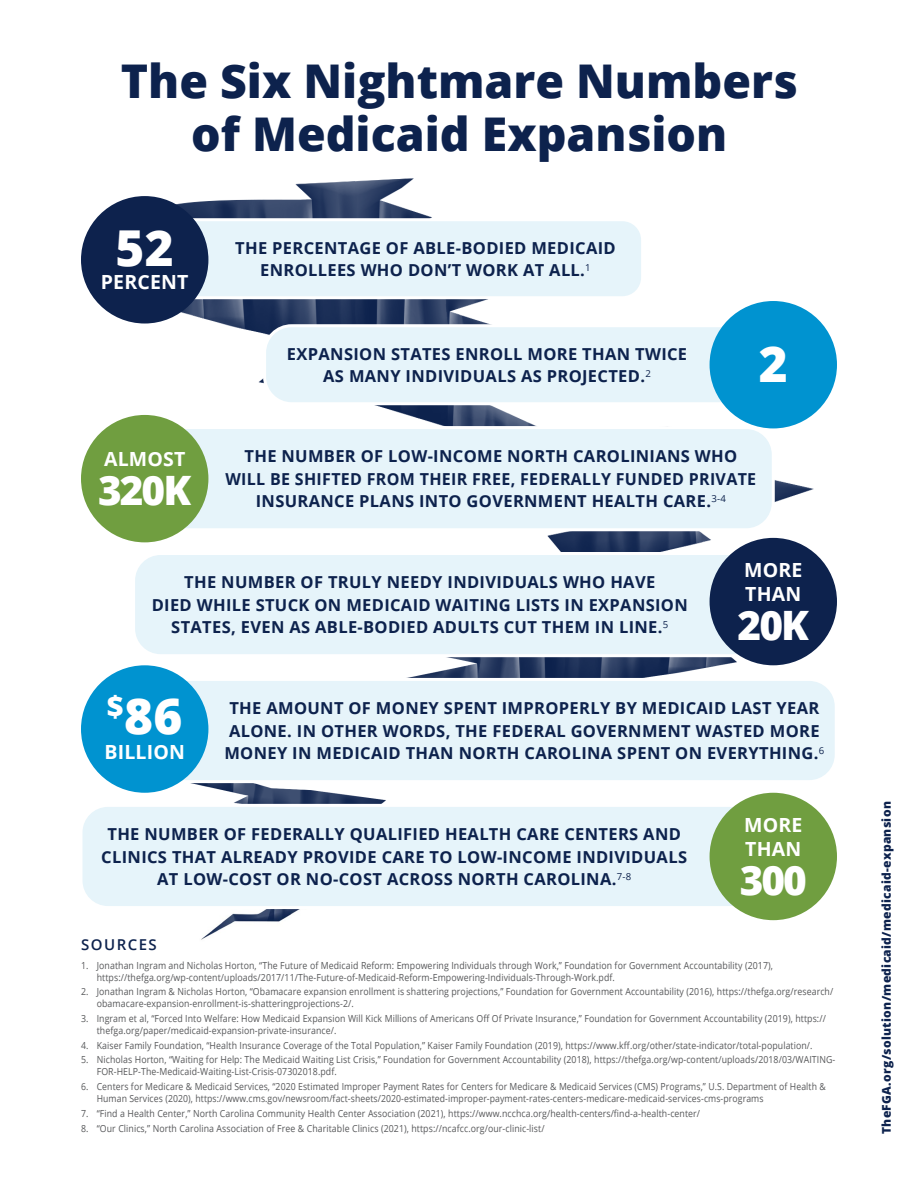
<style>
.page{position:relative;width:918px;height:1188px;background:#fff}
.page>*{position:absolute;margin:0;border:0;box-sizing:border-box;transform-origin:0 0}
.Table_Text{font:800 49.5px "Open Sans";color:#fff}
.t1{font:800 46.5px/52.5px "Open Sans";color:#0d224d;text-align:center}
.Table_Text-2{font:800 40.5px "Open Sans";letter-spacing:-.05em;color:#fff}
.Table_Text-3{font:700 19.5px/23.4px "Open Sans";letter-spacing:.01em;color:#fff}
.inline_graphic_heade{font:700 16.5px/22.5px "Open Sans";letter-spacing:.02em;color:#0d224d;text-align:center}
.Subhead{font:600 15px "Open Sans";letter-spacing:.1em;color:#0d224d}
.t2{font:800 12px "Open Sans";letter-spacing:.025em;color:#0d224d}
.t3{font:9.75px/12px "Open Sans";letter-spacing:.01em;color:#57585a;scale:.9 1}
.t4{font:9.75px/12px "Open Sans";letter-spacing:.01em;color:#57585a;scale:.89 1}
</style>
<div class="page">
<img style="left:201px;top:911px;width:96px;height:29px">
<img style="left:150px;top:178px;width:663px;height:488px">
<img style="left:150px;top:659px;width:607px;height:143px">
<svg style="left:192px;top:217px;width:454px;height:84px;background:#e4f1f7"></svg>
<div style="left:81px;top:196px;width:127px;height:128px;background:#0d224d;border-radius:50%"></div>
<svg style="left:262px;top:323px;width:464px;height:84px;background:#e5f1f7"></svg>
<svg style="left:178px;top:425px;width:598px;height:108px;background:#e6f3f9"></svg>
<div style="left:81px;top:415px;width:127px;height:127px;background:#709e40;border-radius:50%"></div>
<svg style="left:135px;top:551px;width:611px;height:108px;background:#e5f2f8"></svg>
<div style="left:710px;top:538px;width:127px;height:127px;background:#0d224d;border-radius:50%"></div>
<svg style="left:176px;top:676px;width:659px;height:109px;background:#e6f3f9"></svg>
<div style="left:81px;top:665px;width:127px;height:128px;background:#0093d0;border-radius:50%"></div>
<svg style="left:82px;top:802px;width:658px;height:109px;background:#e7f3f9"></svg>
<div style="left:710px;top:793px;width:127px;height:127px;background:#709e40;border-radius:50%"></div>
<div style="left:710px;top:301px;width:127px;height:127px;background:#0093d0;border-radius:50%"></div>
<p class="t1" style="left:121px;top:53px;width:679px">The Six Nightmare Numbers of Medicaid Expansion</p>
<p class="Table_Text" style="left:115px;top:210px;width:60px">52</p>
<p class="Table_Text-3" style="left:101px;top:270px;width:89px">PERCENT</p>
<p class="Table_Text-3" style="left:104px;top:447px;width:83px">ALMOST</p>
<p class="Table_Text-2" style="left:98px;top:460px;width:94px">320K</p>
<p class="inline_graphic_heade" style="left:235px;top:236px;width:382px">THE PERCENTAGE OF ABLE-BODIED MEDICAID<br>ENROLLEES WHO DON’T WORK AT ALL.<sup>1</sup></p>
<p class="inline_graphic_heade" style="left:287px;top:342px;width:402px">EXPANSION STATES ENROLL MORE THAN TWICE<br>AS MANY INDIVIDUALS AS PROJECTED.<sup>2</sup></p>
<p class="Table_Text" style="left:759px;top:327px;width:31px">2</p>
<p class="inline_graphic_heade" style="left:225px;top:445px;width:532px">THE NUMBER OF LOW-INCOME NORTH CAROLINIANS WHO<br>WILL BE SHIFTED FROM THEIR FREE, FEDERALLY FUNDED PRIVATE<br>INSURANCE PLANS INTO GOVERNMENT HEALTH CARE.<sup>3-4</sup></p>
<p class="inline_graphic_heade" style="left:152px;top:571px;width:538px">THE NUMBER OF TRULY NEEDY INDIVIDUALS WHO HAVE<br>DIED WHILE STUCK ON MEDICAID WAITING LISTS IN EXPANSION<br>STATES, EVEN AS ABLE-BODIED ADULTS CUT THEM IN LINE.<sup>5</sup></p>
<p class="Table_Text-3" style="left:744px;top:558px;width:60px">MORE<br>THAN</p>
<p class="Table_Text-2" style="left:738px;top:594px;width:73px">20K</p>
<p class="Table_Text" style="left:107px;top:678px;width:77px"><sup>$</sup>86</p>
<p class="Table_Text-3" style="left:104px;top:740px;width:82px">BILLION</p>
<p class="inline_graphic_heade" style="left:224px;top:697px;width:601px">THE AMOUNT OF MONEY SPENT IMPROPERLY BY MEDICAID LAST YEAR<br>ALONE. IN OTHER WORDS, THE FEDERAL GOVERNMENT WASTED MORE<br>MONEY IN MEDICAID THAN NORTH CAROLINA SPENT ON EVERYTHING.<sup>6</sup></p>
<p class="inline_graphic_heade" style="left:101px;top:823px;width:587px">THE NUMBER OF FEDERALLY QUALIFIED HEALTH CARE CENTERS AND<br>CLINICS THAT ALREADY PROVIDE CARE TO LOW-INCOME INDIVIDUALS<br>AT LOW-COST OR NO-COST ACROSS NORTH CAROLINA.<sup>7-8</sup></p>
<p class="Table_Text-3" style="left:744px;top:813px;width:60px">MORE<br>THAN</p>
<p class="Table_Text-2" style="left:740px;top:849px;width:69px">300</p>
<p class="Subhead" style="left:81px;top:934px;width:77px">SOURCES</p>
<p class="t3" style="left:97px;top:959px;width:753px;text-indent:-16px">1. Jonathan Ingram and Nicholas Horton, “The Future of Medicaid Reform: Empowering Individuals through Work,” Foundation for Government Accountability (2017), https://thefga.org/wp-content/uploads/2017/11/The-Future-of-Medicaid-Reform-Empowering-Individuals-Through-Work.pdf.</p>
<p class="t3" style="left:97px;top:986px;width:820px;text-indent:-16px">2. Jonathan Ingram &amp; Nicholas Horton, “Obamacare expansion enrollment is shattering projections,” Foundation for Government Accountability (2016), https://thefga.org/research/ obamacare-expansion-enrollment-is-shatteringprojections-2/.</p>
<p class="t3" style="left:97px;top:1012px;width:812px;text-indent:-16px">3. Ingram et al, “Forced Into Welfare: How Medicaid Expansion Will Kick Millions of Americans Off Of Private Insurance,” Foundation for Government Accountability (2019), https:// thefga.org/paper/medicaid-expansion-private-insurance/.</p>
<p class="t3" style="left:81px;top:1039px;width:814px">4. Kaiser Family Foundation, “Health Insurance Coverage of the Total Population,” Kaiser Family Foundation (2019), https://www.kff.org/other/state-indicator/total-population/.</p>
<p class="t3" style="left:97px;top:1054px;width:822px;text-indent:-16px">5. Nicholas Horton, “Waiting for Help: The Medicaid Waiting List Crisis,” Foundation for Government Accountability (2018), https://thefga.org/wp-content/uploads/2018/03/WAITING-<br>FOR-HELP-The-Medicaid-Waiting-List-Crisis-07302018.pdf.</p>
<p class="t4" style="left:97px;top:1080px;width:821px;text-indent:-16px">6. Centers for Medicare &amp; Medicaid Services, “2020 Estimated Improper Payment Rates for Centers for Medicare &amp; Medicaid Services (CMS) Programs,” U.S. Department of Health &amp;<br>Human Services (2020), https://www.cms.gov/newsroom/fact-sheets/2020-estimated-improper-payment-rates-centers-medicare-medicaid-services-cms-programs</p>
<p class="t3" style="left:81px;top:1107px;width:689px">7. “Find a Health Center,” North Carolina Community Health Center Association (2021), https://www.ncchca.org/health-centers/find-a-health-center/</p>
<p class="t3" style="left:81px;top:1122px;width:517px">8. “Our Clinics,” North Carolina Association of Free &amp; Charitable Clinics (2021), https://ncafcc.org/our-clinic-list/</p>
<p class="t2" style="left:878px;top:1134px;width:334px;rotate:-90deg">TheFGA.org/solution/medicaid/medicaid-expansion</p>
</div>
